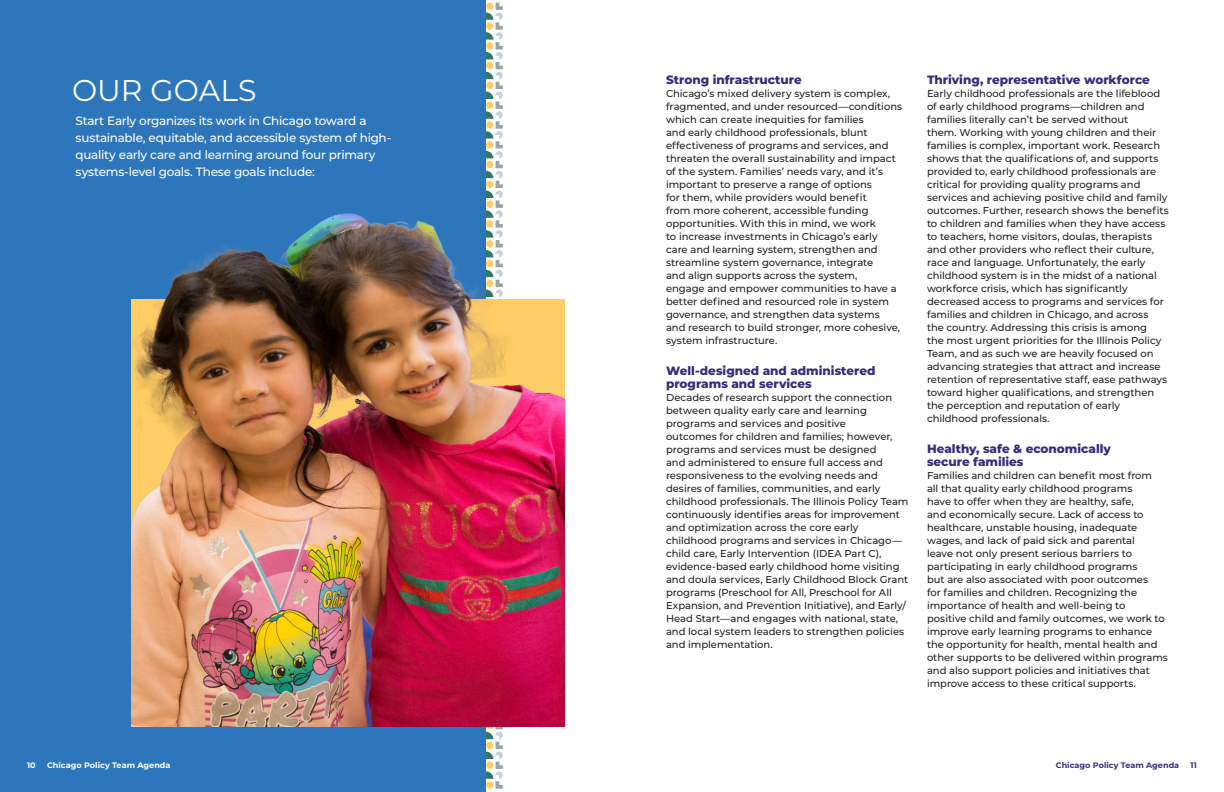
<style>
.page{position:relative;width:1224px;height:792px;background:#fff}
.page>*{position:absolute;margin:0;border:0;box-sizing:border-box;transform-origin:0 0}
.t1{font:100 30px "Montserrat";color:#fff}
.t2{font:500 12px/17px "Montserrat";letter-spacing:-.02em;color:#fff}
.t3{font:800 12px/13px "Montserrat";color:#382b7a}
.t4{font:500 10px/13px "Montserrat";letter-spacing:-.005em;color:#231f20}
.t5{font:700 8px "Montserrat";letter-spacing:.01em;color:#fff}
.t6{font:700 8px "Montserrat";letter-spacing:.01em;color:#382b7a}
</style>
<div class="page">
<div style="left:0;top:0;width:486px;height:792px;background:#2e76bc"></div>
<div style="left:487px;top:2px;width:6px;height:8px;background:#fee7b7;border-radius:50%"></div>
<svg style="left:486px;top:3px;width:17px;height:786px"></svg>
<div style="left:487px;top:781px;width:6px;height:8px;background:#fecd65;border-radius:50%"></div>
<img style="left:131px;top:181px;width:434px;height:545px">
<h1 class="t1" style="left:72px;top:73px;width:186px">OUR GOALS</h1>
<p class="t2" style="left:76px;top:113px;width:317px">Start Early organizes its work in Chicago toward a sustainable, equitable, and accessible system of high&shy;quality early care and learning around four primary systems-level goals. These goals include:</p>
<p class="t3" style="left:666px;top:74px;width:137px">Strong infrastructure</p>
<p class="t4" style="left:666px;top:87px;width:238px">Chicago’s mixed delivery system is complex, fragmented, and under resourced—conditions which can create inequities for families<br>and early childhood professionals, blunt effectiveness of programs and services, and threaten the overall sustainability and impact of the system. Families’ needs vary, and it’s important to preserve a range of options<br>for them, while providers would benefit<br>from more coherent, accessible funding opportunities. With this in mind, we work<br>to increase investments in Chicago’s early<br>care and learning system, strengthen and streamline system governance, integrate<br>and align supports across the system,<br>engage and empower communities to have a better defined and resourced role in system governance, and strengthen data systems<br>and research to build stronger, more cohesive, system infrastructure.</p>
<p class="t3" style="left:666px;top:365px;width:211px">Well-designed and administered programs and services</p>
<p class="t4" style="left:666px;top:391px;width:244px">Decades of research support the connection between quality early care and learning programs and services and positive<br>outcomes for children and families; however, programs and services must be designed<br>and administered to ensure full access and responsiveness to the evolving needs and desires of families, communities, and early childhood professionals. The Illinois Policy Team continuously identifies areas for improvement and optimization across the core early childhood programs and services in Chicago— child care, Early Intervention (IDEA Part C), evidence-based early childhood home visiting and doula services, Early Childhood Block Grant programs (Preschool for All, Preschool for All Expansion, and Prevention Initiative), and Early/ Head Start—and engages with national, state, and local system leaders to strengthen policies and implementation.</p>
<p class="t3" style="left:927px;top:74px;width:224px">Thriving, representative workforce</p>
<p class="t4" style="left:927px;top:87px;width:243px">Early childhood professionals are the lifeblood of early childhood programs—children and families literally can’t be served without<br>them. Working with young children and their families is complex, important work. Research shows that the qualifications of, and supports provided to, early childhood professionals are critical for providing quality programs and services and achieving positive child and family outcomes. Further, research shows the benefits to children and families when they have access to teachers, home visitors, doulas, therapists and other providers who reflect their culture, race and language. Unfortunately, the early childhood system is in the midst of a national workforce crisis, which has significantly decreased access to programs and services for families and children in Chicago, and across<br>the country. Addressing this crisis is among<br>the most urgent priorities for the Illinois Policy Team, and as such we are heavily focused on advancing strategies that attract and increase retention of representative staff, ease pathways toward higher qualifications, and strengthen the perception and reputation of early childhood professionals.</p>
<p class="t3" style="left:927px;top:443px;width:185px">Healthy, safe &amp; economically secure families</p>
<p class="t4" style="left:927px;top:469px;width:242px">Families and children can benefit most from<br>all that quality early childhood programs<br>have to offer when they are healthy, safe,<br>and economically secure. Lack of access to healthcare, unstable housing, inadequate wages, and lack of paid sick and parental<br>leave not only present serious barriers to participating in early childhood programs<br>but are also associated with poor outcomes<br>for families and children. Recognizing the importance of health and well-being to<br>positive child and family outcomes, we work to improve early learning programs to enhance the opportunity for health, mental health and other supports to be delivered within programs and also support policies and initiatives that improve access to these critical supports.</p>
<p class="t5" style="left:27px;top:762px;width:10px">10</p>
<p class="t5" style="left:47px;top:762px;width:125px">Chicago Policy Team Agenda</p>
<p class="t6" style="left:1056px;top:762px;width:125px">Chicago Policy Team Agenda</p>
<p class="t6" style="left:1191px;top:762px;width:8px">11</p>
</div>
